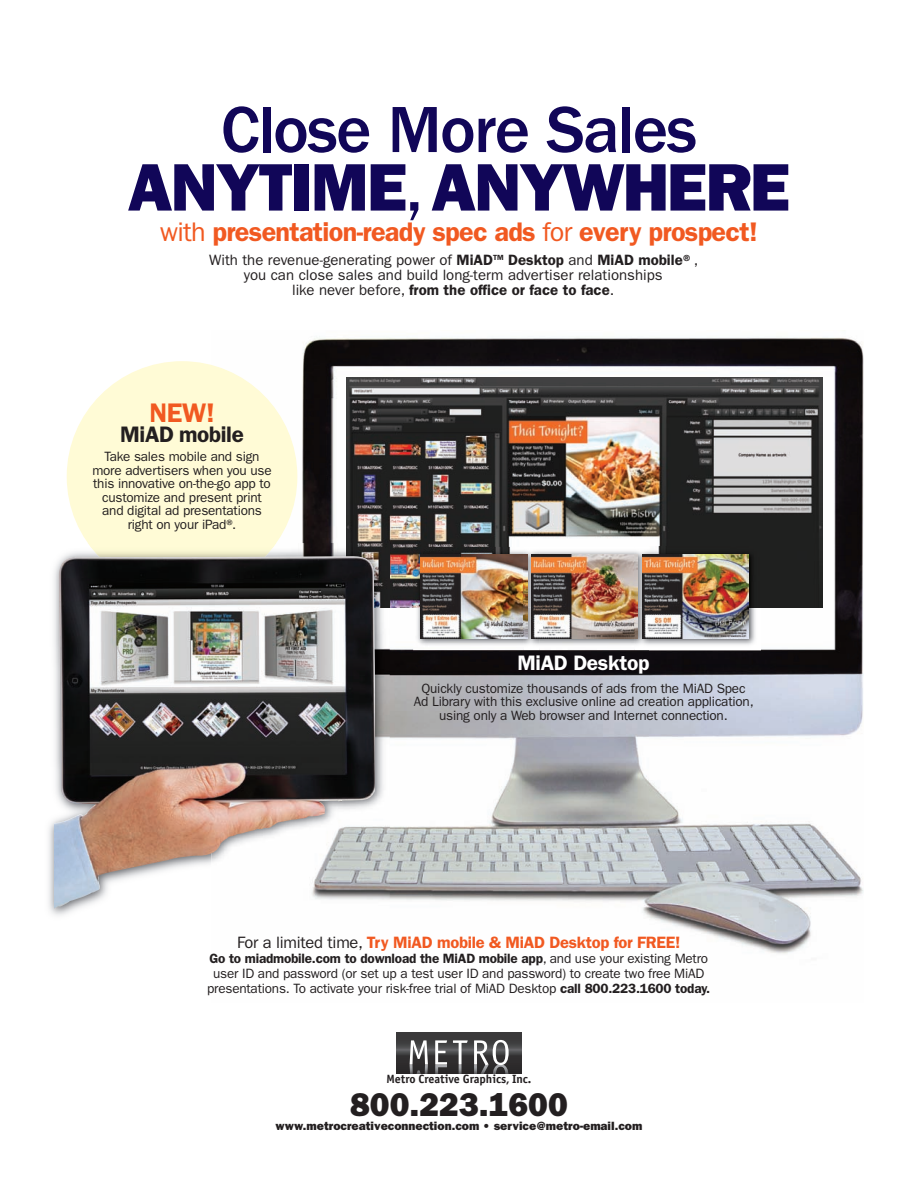
<style>
.page{position:relative;width:918px;height:1188px;background:#fff}
.page>*{position:absolute;margin:0;border:0;box-sizing:border-box;transform-origin:0 0}
.t1{font:67.5px "ITC Franklin Gothic Std Hvy";letter-spacing:-.025em;color:#110658}
.t2{font:500 67.5px "ITC Franklin Gothic Std";letter-spacing:-.025em;color:#110658}
.t3{font:33px "ITC Franklin Gothic Std Hvy";color:#231f20}
.t4{font:600 27px "ITC Franklin Gothic Std";letter-spacing:-.025em;color:#f15921}
.t5{font:600 22.5px "ITC Franklin Gothic Std";letter-spacing:-.015em;color:#231f20}
.t6{font:600 21px "ITC Franklin Gothic Std";letter-spacing:-.015em;color:#fff}
.t7{font:600 16.5px "ITC Franklin Gothic Std";letter-spacing:-.015em;color:#f15921}
.t8{font:15px/15px "ITC Franklin Gothic Std";color:#231f20;text-align:center}
.t9{font:13.5px/13.5px "ITC Franklin Gothic Std";letter-spacing:-.015em;color:#231f20;text-align:center}
.t10{font:12px "ITC Franklin Gothic Std Hvy";color:#231f20}
.t11{font:700 12px "Officina Sans Std";color:#231f20}
.s1{font-family:"ITC Franklin Gothic Std";font-weight:500}
.s2{font-weight:400}
.s3{font-weight:600}
.s4{font-weight:400;color:#231f20}
</style>
<div class="page">
<svg style="left:397px;top:1033px;width:124px;height:40px;background:#3a393a"></svg>
<svg style="left:410px;top:1040px;width:18px;height:33px"></svg>
<svg style="left:435px;top:1040px;width:12px;height:33px"></svg>
<svg style="left:453px;top:1040px;width:15px;height:33px"></svg>
<svg style="left:474px;top:1040px;width:35px;height:33px"></svg>
<img style="left:220px;top:337px;width:644px;height:617px">
<img style="left:347px;top:377px;width:475px;height:230px">
<img style="left:413px;top:607px;width:348px;height:43px">
<img style="left:413px;top:547px;width:111px;height:60px">
<img style="left:421px;top:554px;width:103px;height:84px">
<img style="left:539px;top:547px;width:96px;height:7px">
<img style="left:524px;top:547px;width:15px;height:103px">
<img style="left:524px;top:554px;width:3px;height:84px">
<img style="left:531px;top:554px;width:104px;height:84px">
<img style="left:650px;top:547px;width:111px;height:60px">
<img style="left:635px;top:547px;width:15px;height:103px">
<img style="left:635px;top:554px;width:3px;height:84px">
<img style="left:642px;top:554px;width:107px;height:84px">
<div style="left:67px;top:361px;width:230px;height:231px;background:#fffbd6;border-radius:50%"></div>
<img style="left:48px;top:543px;width:342px;height:383px">
<img style="left:347px;top:543px;width:43px;height:64px">
<img style="left:88px;top:543px;width:188px;height:13px">
<img style="left:54px;top:556px;width:320px;height:353px">
<h1 class="t2" style="left:221px;top:107px;width:478px">Close More Sales</h1>
<h1 class="t1" style="left:128px;top:164px;width:664px">ANYTIME<span class="s1">,</span>ANYWHERE</h1>
<h3 class="t4" style="left:160px;top:222px;width:599px"><span class="s2">with</span> presentation-ready spec ads <span class="s2">for</span> every prospect!</h3>
<p class="t8" style="left:209px;top:253px;width:491px">With the revenue-generating power of <span class="s3">MiAD</span><sup>TM</sup> <span class="s3">Desktop</span> and <span class="s3">MiAD mobile®</span>, you can close sales and build long-term advertiser relationships<br>like never before, <span class="s3">from the office or face to face</span>.</p>
<h3 class="t4" style="left:149px;top:404px;width:67px">NEW!</h3>
<h3 class="t5" style="left:120px;top:427px;width:125px">MiAD mobile</h3>
<p class="t9" style="left:92px;top:451px;width:181px">Take sales mobile and sign more advertisers when you use this innovative on-the-go app to customize and present print and digital ad presentations right on your iPad®.</p>
<h3 class="t6" style="left:517px;top:656px;width:134px">MiAD Desktop</h3>
<p class="t9" style="left:414px;top:683px;width:341px">Quickly customize thousands of ads from the MiAD Spec<br>Ad Library with this exclusive online ad creation application, using only a Web browser and Internet connection.</p>
<p class="t7" style="left:237px;top:936px;width:445px"><span class="s4">For a limited time,</span> Try MiAD mobile &amp; MiAD Desktop for FREE!</p>
<p class="t9" style="left:207px;top:952px;width:505px;line-height:15px"><span class="s3">Go to miadmobile.com to download the MiAD mobile app</span>, and use your existing Metro user ID and password (or set up a test user ID and password) to create two free MiAD presentations. To activate your risk-free trial of MiAD Desktop <span class="s3">call 800.223.1600 today.</span></p>
<p class="t11" style="left:386px;top:1075px;width:146px">Metro Creative Graphics, Inc.</p>
<h2 class="t3" style="left:350px;top:1093px;width:219px">800.223.1600</h2>
<p class="t10" style="left:276px;top:1122px;width:368px">www.metrocreativeconnection.com • service@metro-email.com</p>
</div>
